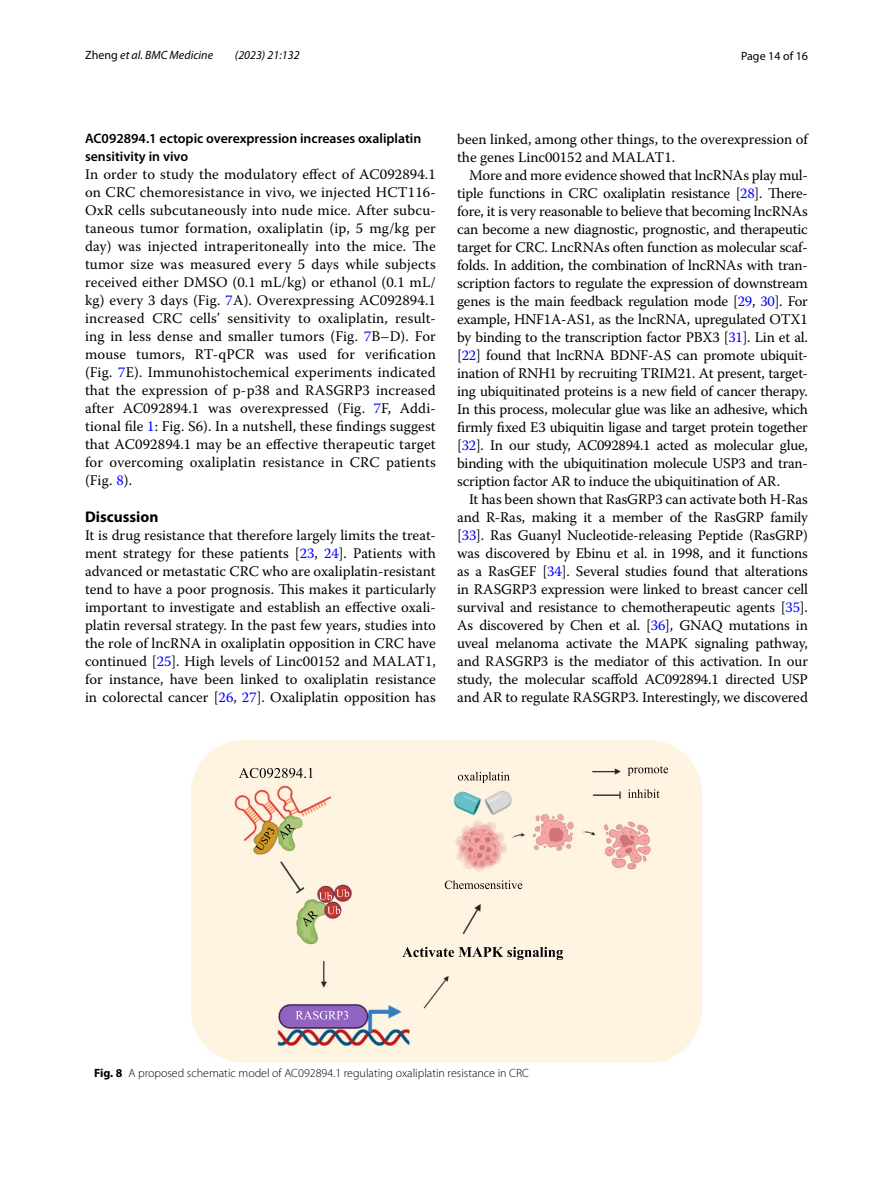
<style>
.page{position:relative;width:893px;height:1187px;background:#fff}
.page>*{position:absolute;margin:0;border:0;box-sizing:border-box;transform-origin:0 0}
.t1{font:700 15.45px "Myriad Pro";color:#000}
.t2{font:14.7px/18px "Warnock Pro";color:#000;text-align:justify}
.t3{font:600 13.8px/18px "Myriad Pro";color:#000}
.t4{font:300 12px "Myriad Pro";color:#000}
.t5{font:italic 12px "Myriad Pro";color:#000}
.t6{font:12px "Myriad Pro";color:#000}
.s1{font-style:normal}
.s2{color:#00f}
.s3{font-weight:700}
</style>
<div class="page">
<img style="left:191px;top:740px;width:511px;height:322px">
<svg style="left:239px;top:767px;width:73px;height:11px"></svg>
<svg style="left:255px;top:827px;width:19px;height:22px"></svg>
<svg style="left:280px;top:824px;width:15px;height:15px"></svg>
<svg style="left:303px;top:911px;width:15px;height:15px"></svg>
<svg style="left:319px;top:889px;width:30px;height:11px"></svg>
<svg style="left:327px;top:906px;width:13px;height:8px"></svg>
<svg style="left:296px;top:1010px;width:52px;height:9px"></svg>
<svg style="left:402px;top:946px;width:161px;height:13px;background:#bab2a5"></svg>
<svg style="left:445px;top:880px;width:77px;height:9px"></svg>
<svg style="left:458px;top:771px;width:52px;height:12px"></svg>
<svg style="left:627px;top:765px;width:41px;height:10px"></svg>
<svg style="left:628px;top:789px;width:32px;height:9px"></svg>
<p class="t5" style="left:85px;top:48px;width:130px"><span class="s1">Zheng</span> et al. BMC Medicine</p>
<p class="t5" style="left:235px;top:48px;width:66px">(2023) 21:132</p>
<p class="t6" style="left:741px;top:48px;width:68px">Page 14 of 16</p>
<p class="t3" style="left:85px;top:129px;width:338px">AC092894.1 ectopic overexpression increases oxaliplatin sensitivity in vivo</p>
<p class="t2" style="left:85px;top:165px;width:352px">In order to study the modulatory effect of AC092894.1 on CRC chemoresistance in vivo, we injected HCT116- OxR cells subcutaneously into nude mice. After subcu&shy;taneous tumor formation, oxaliplatin (ip, 5 mg/kg per day) was injected intraperitoneally into the mice. The tumor size was measured every 5 days while subjects received either DMSO (0.1 mL/kg) or ethanol (0.1 mL/ kg) every 3 days (Fig. <span class="s2">7</span>A). Overexpressing AC092894.1 increased CRC cells’ sensitivity to oxaliplatin, result&shy;ing in less dense and smaller tumors (Fig. <span class="s2">7</span>B–D). For mouse tumors, RT-qPCR was used for verification (Fig. <span class="s2">7</span>E). Immunohistochemical experiments indicated that the expression of p-p38 and RASGRP3 increased after AC092894.1 was overexpressed (Fig. <span class="s2">7</span>F, Addi&shy;tional file <span class="s2">1</span>: Fig. S6). In a nutshell, these findings suggest that AC092894.1 may be an effective therapeutic target for overcoming oxaliplatin resistance in CRC patients (Fig. <span class="s2">8</span>).</p>
<p class="t1" style="left:85px;top:506px;width:75px">Discussion</p>
<p class="t2" style="left:85px;top:525px;width:352px">It is drug resistance that therefore largely limits the treat&shy;ment strategy for these patients [<span class="s2">23</span>, <span class="s2">24</span>]. Patients with advanced or metastatic CRC who are oxaliplatin-resistant tend to have a poor prognosis. This makes it particularly important to investigate and establish an effective oxali&shy;platin reversal strategy. In the past few years, studies into the role of lncRNA in oxaliplatin opposition in CRC have continued [<span class="s2">25</span>]. High levels of Linc00152 and MALAT1, for instance, have been linked to oxaliplatin resistance in colorectal cancer [<span class="s2">26</span>, <span class="s2">27</span>]. Oxaliplatin opposition has</p>
<p class="t2" style="left:457px;top:130px;width:352px">been linked, among other things, to the overexpression of the genes Linc00152 and MALAT1.</p>
<p class="t2" style="left:457px;top:166px;width:352px;text-indent:12px">More and more evidence showed that lncRNAs play mul&shy;tiple functions in CRC oxaliplatin resistance [<span class="s2">28</span>]. There&shy;fore, it is very reasonable to believe that becoming lncRNAs can become a new diagnostic, prognostic, and therapeutic target for CRC. LncRNAs often function as molecular scaf&shy;folds. In addition, the combination of lncRNAs with tran&shy;scription factors to regulate the expression of downstream genes is the main feedback regulation mode [<span class="s2">29</span>, <span class="s2">30</span>]. For example, HNF1A-AS1, as the lncRNA, upregulated OTX1 by binding to the transcription factor PBX3 [<span class="s2">31</span>]. Lin et al. [<span class="s2">22</span>] found that lncRNA BDNF-AS can promote ubiquit&shy;ination of RNH1 by recruiting TRIM21. At present, target&shy;ing ubiquitinated proteins is a new field of cancer therapy.<br>In this process, molecular glue was like an adhesive, which firmly fixed E3 ubiquitin ligase and target protein together [<span class="s2">32</span>]. In our study, AC092894.1 acted as molecular glue, binding with the ubiquitination molecule USP3 and tran&shy;scription factor AR to induce the ubiquitination of AR.</p>
<p class="t2" style="left:457px;top:490px;width:352px;text-indent:12px">It has been shown that RasGRP3 can activate both H-Ras and R-Ras, making it a member of the RasGRP family [<span class="s2">33</span>]. Ras Guanyl Nucleotide-releasing Peptide (RasGRP) was discovered by Ebinu et al. in 1998, and it functions as a RasGEF [<span class="s2">34</span>]. Several studies found that alterations in RASGRP3 expression were linked to breast cancer cell survival and resistance to chemotherapeutic agents [<span class="s2">35</span>].<br>As discovered by Chen et al. [<span class="s2">36</span>], GNAQ mutations in uveal melanoma activate the MAPK signaling pathway, and RASGRP3 is the mediator of this activation. In our study, the molecular scaffold AC092894.1 directed USP and AR to regulate RASGRP3. Interestingly, we discovered</p>
<p class="t4" style="left:94px;top:1066px;width:437px"><span class="s3">Fig. 8</span> A proposed schematic model of AC092894.1 regulating oxaliplatin resistance in CRC</p>
</div>
